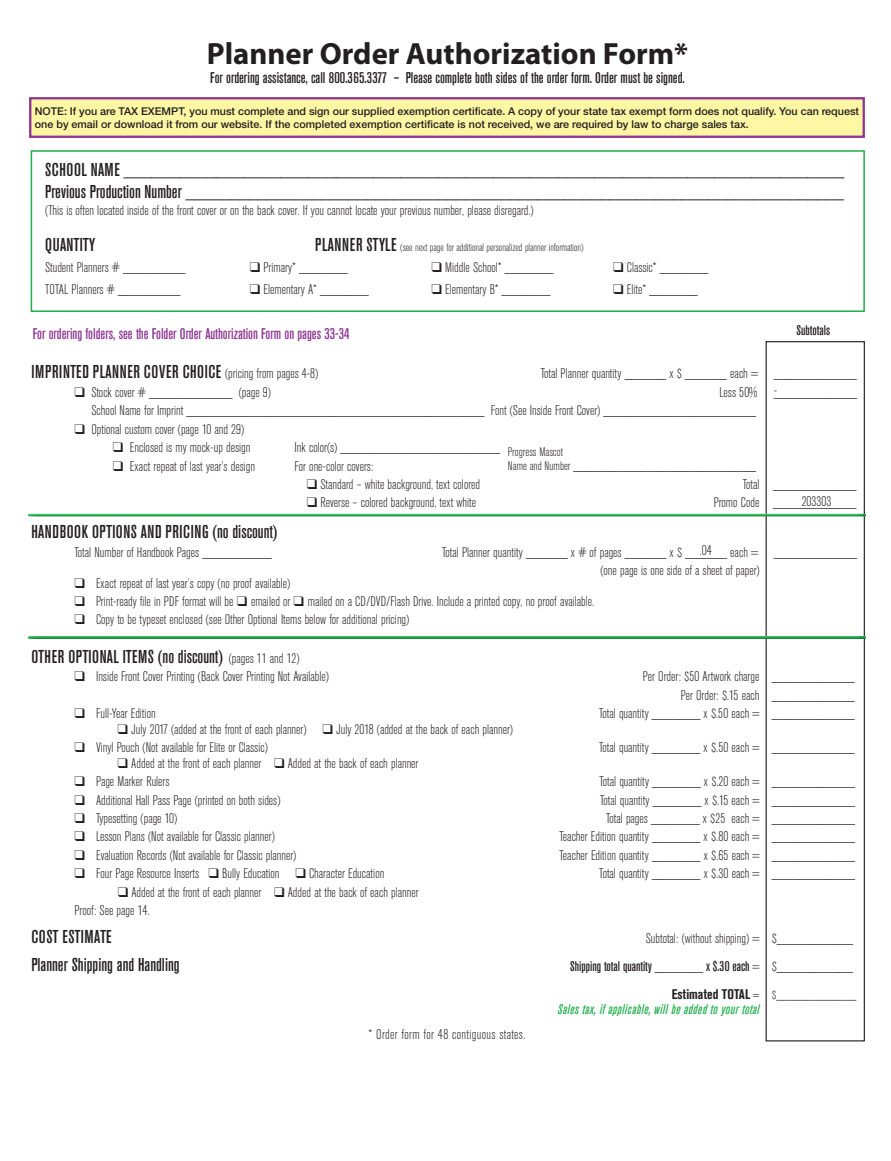
<style>
.page{position:relative;width:891px;height:1161px;background:#fff}
.page>*{position:absolute;margin:0;border:0;box-sizing:border-box;transform-origin:0 0}
.t1{font:700 30.75px "Myriad Pro";color:#231f20}
.t2{font:500 condensed 18.45px/22.2px "Akzidenz Grotesk BE";color:#231f20}
.t3{font:500 condensed 18.45px "Akzidenz Grotesk BE";letter-spacing:.04em;color:#231f20}
.t4{font:500 condensed 18.45px "Akzidenz Grotesk BE";letter-spacing:.03em;color:#231f20}
.t5{font:500 condensed 18.45px "Akzidenz Grotesk BE";letter-spacing:.02em;color:#231f20}
.t6{font:500 condensed 15.45px "Akzidenz Grotesk BE";color:#231f20}
.t7{font:500 condensed 15.45px "Akzidenz Grotesk BE";color:#8e3594}
.t8{font:300 condensed 13.8px/18.5px "Akzidenz Grotesk BE";color:#231f20}
.t9{font:500 condensed 13.8px "Akzidenz Grotesk BE";color:#231f20}
.t10{font:italic 500 condensed 13.8px "Akzidenz Grotesk BE";letter-spacing:.025em;color:#23b04f}
.t11{font:300 condensed 13.8px "Akzidenz Grotesk BE";letter-spacing:.025em;color:#231f20}
.t12{font:300 condensed 12.3px "Akzidenz Grotesk BE";color:#231f20}
.t13{font:500 10.8px/12.9px "Helvetica Neue LT Std";color:#231f20}
.t14{font:300 condensed 10.8px "Akzidenz Grotesk BE";color:#231f20}
.s1{font-weight:500;font-size:18.45px}
.s2{font-weight:300;font-size:13.8px}
.s3{font-weight:300}
.s4{font-weight:700;font-size:13.8px}
.s5{font-size:12.3px}
</style>
<div class="page">
<div style="left:31px;top:150px;width:834px;height:162px;border:2px solid #23b04f"></div>
<div style="left:766px;top:341px;width:99px;height:700px;border:1px solid #231f20"></div>
<div style="left:30px;top:98px;width:834px;height:39px;background:#fff7a4"></div>
<div style="left:29px;top:97px;width:836px;height:41px;border:2px solid #8e3594"></div>
<div style="left:25px;top:635px;width:843px;height:6px;background:#231f20;opacity:.75"></div>
<div style="left:25px;top:513px;width:843px;height:6px;background:#231f20;opacity:.75"></div>
<h1 class="t1" style="left:207px;top:37px;width:483px">Planner Order Authorization Form*</h1>
<p class="t6" style="left:210px;top:69px;width:476px">For ordering assistance, call 800.365.3377 – Please complete both sides of the order form. Order must be signed.</p>
<p class="t13" style="left:35px;top:104px;width:826px">NOTE: If you are TAX EXEMPT, you must complete and sign our supplied exemption certificate. A copy of your state tax exempt form does not qualify. You can request one by email or download it from our website. If the completed exemption certificate is not received, we are required by law to charge sales tax.</p>
<h2 class="t2" style="left:45px;top:159px;width:801px">SCHOOL NAME ______________________________________________________________________________<br>Previous Production Number _________________________________________________________________________</h2>
<p class="t8" style="left:45px;top:201px;width:490px">(This is often located inside of the front cover or on the back cover. If you cannot locate your previous number, please disregard.)</p>
<h2 class="t5" style="left:45px;top:234px;width:52px">QUANTITY</h2>
<p class="t14" style="left:315px;top:241px;width:270px"><span class="s1">PLANNER STYLE</span> (see next page for additional personalized planner information)</p>
<p class="t8" style="left:45px;top:259px;width:142px">Student Planners # _________</p>
<p class="t8" style="left:250px;top:259px;width:99px">❑ Primary* _______</p>
<p class="t8" style="left:432px;top:259px;width:123px">❑ Middle School* _______</p>
<p class="t8" style="left:613px;top:259px;width:97px">❑ Classic* _______</p>
<p class="t8" style="left:45px;top:280px;width:137px">TOTAL Planners # _________</p>
<p class="t8" style="left:250px;top:280px;width:120px">❑ Elementary A* _______</p>
<p class="t8" style="left:432px;top:280px;width:120px">❑ Elementary B* _______</p>
<p class="t8" style="left:613px;top:280px;width:86px">❑ Elite* _______</p>
<p class="t7" style="left:33px;top:326px;width:318px">For ordering folders, see the Folder Order Authorization Form on pages 33-34</p>
<p class="t9" style="left:797px;top:323px;width:35px">Subtotals</p>
<h2 class="t3" style="left:31px;top:362px;width:288px">IMPRINTED PLANNER COVER CHOICE <span class="s2">(pricing from pages 4-8)</span></h2>
<p class="t8" style="left:541px;top:365px;width:318px">Total Planner quantity ______ x $ ______ each = ____________</p>
<p class="t8" style="left:75px;top:383px;width:198px">❑ Stock cover # ____________ (page 9)</p>
<p class="t8" style="left:91px;top:383px;width:767px;text-indent:628px">Less 50% ____________<br>School Name for Imprint ___________________________________________ Font (See Inside Front Cover) ______________________</p>
<p class="t8" style="left:74px;top:420px;width:171px">❑ Optional custom cover (page 10 and 29)</p>
<p class="t8" style="left:113px;top:438px;width:139px">❑ Enclosed is my mock-up design</p>
<p class="t8" style="left:295px;top:438px;width:207px">Ink color(s) _______________________</p>
<p class="t8" style="left:113px;top:457px;width:144px">❑ Exact repeat of last year’s design</p>
<p class="t8" style="left:295px;top:457px;width:80px">For one-color covers:</p>
<p class="t8" style="left:307px;top:475px;width:175px">❑ Standard – white background, text colored</p>
<p class="t8" style="left:743px;top:475px;width:115px">Total ____________</p>
<p class="t8" style="left:307px;top:494px;width:171px">❑ Reverse – colored background, text white</p>
<p class="t8" style="left:714px;top:494px;width:144px">Promo Code ____________</p>
<h2 class="t4" style="left:31px;top:522px;width:248px">HANDBOOK OPTIONS AND PRICING (no discount)</h2>
<p class="t8" style="left:75px;top:543px;width:199px">Total Number of Handbook Pages __________</p>
<p class="t8" style="left:600px;top:543px;width:258px;text-indent:-158px">Total Planner quantity ______ x # of pages ______ x $ ______ each = ____________ (one page is one side of a sheet of paper)</p>
<p class="t8" style="left:74px;top:574px;width:217px">❑ Exact repeat of last year’s copy (no proof available)</p>
<p class="t8" style="left:74px;top:592px;width:521px">❑ Print-ready file in PDF format will be ❑ emailed or ❑ mailed on a CD/DVD/Flash Drive. Include a printed copy, no proof available.</p>
<p class="t8" style="left:74px;top:611px;width:336px">❑ Copy to be typeset enclosed (see Other Optional Items below for additional pricing)</p>
<h2 class="t2" style="left:31px;top:646px;width:270px">OTHER OPTIONAL ITEMS (no discount) <span class="s2">(pages 11 and 12)</span></h2>
<p class="t8" style="left:75px;top:668px;width:256px">❑ Inside Front Cover Printing (Back Cover Printing Not Available)</p>
<p class="t8" style="left:643px;top:668px;width:214px;text-align:right">Per Order: $50 Artwork charge ____________<br>Per Order: $.15 each ____________</p>
<p class="t8" style="left:75px;top:705px;width:83px">❑ Full-Year Edition</p>
<p class="t8" style="left:599px;top:705px;width:257px">Total quantity _______ x $.50 each = ____________</p>
<p class="t8" style="left:118px;top:720px;width:397px">❑ July 2017 (added at the front of each planner) ❑ July 2018 (added at the back of each planner)</p>
<p class="t8" style="left:75px;top:739px;width:195px">❑ Vinyl Pouch (Not available for Elite or Classic)</p>
<p class="t8" style="left:599px;top:739px;width:257px">Total quantity _______ x $.50 each = ____________</p>
<p class="t8" style="left:118px;top:754px;width:302px">❑ Added at the front of each planner ❑ Added at the back of each planner</p>
<p class="t8" style="left:75px;top:772px;width:97px">❑ Page Marker Rulers</p>
<p class="t8" style="left:599px;top:772px;width:257px">Total quantity _______ x $.20 each = ____________</p>
<p class="t8" style="left:75px;top:791px;width:207px">❑ Additional Hall Pass Page (printed on both sides)</p>
<p class="t8" style="left:600px;top:791px;width:256px">Total quantity _______ x $.15 each = ____________</p>
<p class="t8" style="left:75px;top:809px;width:104px">❑ Typesetting (page 10)</p>
<p class="t8" style="left:606px;top:809px;width:250px">Total pages _______ x $25 each = ____________</p>
<p class="t8" style="left:75px;top:828px;width:202px">❑ Lesson Plans (Not available for Classic planner)</p>
<p class="t8" style="left:559px;top:828px;width:297px">Teacher Edition quantity _______ x $.80 each = ____________</p>
<p class="t8" style="left:75px;top:846px;width:223px">❑ Evaluation Records (Not available for Classic planner)</p>
<p class="t8" style="left:559px;top:846px;width:297px">Teacher Edition quantity _______ x $.65 each = ____________</p>
<p class="t8" style="left:75px;top:865px;width:311px">❑ Four Page Resource Inserts ❑ Bully Education ❑ Character Education</p>
<p class="t8" style="left:599px;top:865px;width:257px">Total quantity _______ x $.30 each = ____________</p>
<p class="t8" style="left:75px;top:883px;width:345px;text-indent:43px">❑ Added at the front of each planner ❑ Added at the back of each planner<br>Proof: See page 14.</p>
<h2 class="t2" style="left:31px;top:926px;width:82px">COST ESTIMATE</h2>
<p class="t8" style="left:646px;top:930px;width:209px">Subtotal: (without shipping) = $___________</p>
<h2 class="t2" style="left:31px;top:954px;width:150px">Planner Shipping and Handling</h2>
<p class="t9" style="left:570px;top:958px;width:284px">Shipping total quantity _______ x $.30 each <span class="s3">= $___________</span></p>
<p class="t12" style="left:672px;top:988px;width:186px"><span class="s4">Estimated TOTAL</span> = $_____________</p>
<p class="t10" style="left:558px;top:1001px;width:203px">Sales tax, if applicable, will be added to your total</p>
<p class="t11" style="left:369px;top:1026px;width:158px">* Order form for 48 contiguous states.</p>
<p class="t8" style="left:774px;top:382px;width:5px">-</p>
<p class="t12" style="left:508px;top:445px;width:57px">Progress Mascot</p>
<p class="t8" style="left:508px;top:457px;width:250px"><span class="s5">Name and Number</span> ___________________________</p>
<p class="t8" style="left:802px;top:493px;width:31px">203303</p>
<p class="t8" style="left:700px;top:542px;width:13px">.04</p>
</div>
